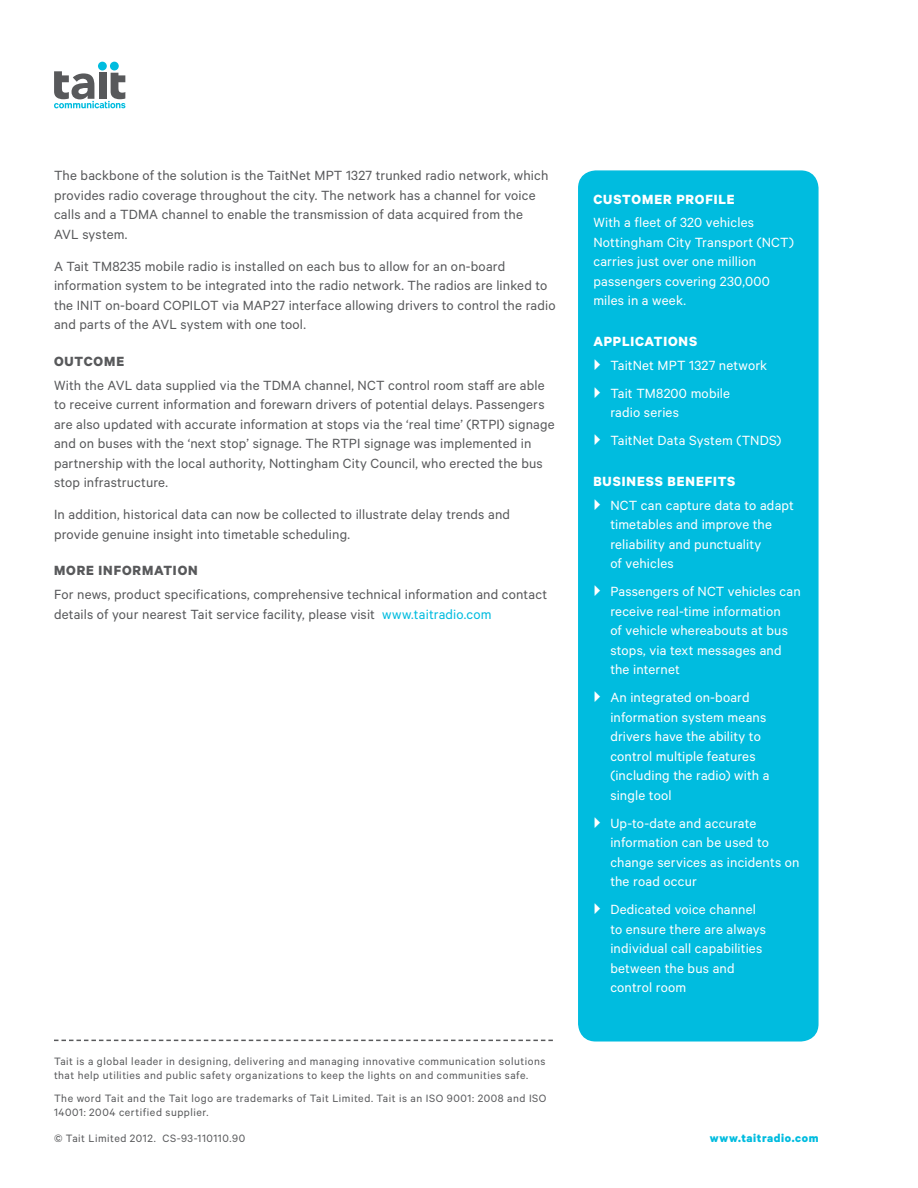
<style>
.page{position:relative;width:918px;height:1188px;background:#fff}
.page>*{position:absolute;margin:0;border:0;box-sizing:border-box;transform-origin:0 0}
.t1{font:15px/19.5px "Calibre";letter-spacing:.01em;color:#58595b}
.t2{font:15px/19.5px "Calibre";letter-spacing:.01em;color:#fff}
.t3{font:700 15px "Calibre";letter-spacing:.055em;color:#fff}
.t4{font:700 15px "Calibre";letter-spacing:.06em;color:#58595b}
.t5{font:700 12.75px "Calibre";letter-spacing:.045em;color:#00bcdf}
.t6{font:12px/14.2px "Calibre";letter-spacing:.045em;color:#58595b}
.s1{color:#00bcdf}
</style>
<div class="page">
<div style="left:110px;top:62px;width:9px;height:8px;background:#00bcdf;border-radius:50%"></div>
<div style="left:98px;top:62px;width:9px;height:8px;background:#00bcdf;border-radius:50%"></div>
<svg style="left:54px;top:71px;width:71px;height:37px"></svg>
<svg style="left:54px;top:1040px;width:499px;height:1px"></svg>
<div style="left:579px;top:171px;width:239px;height:870px;background:#00bcdf;border-radius:17px"></div>
<div style="left:578px;top:170px;width:241px;height:872px;border:2px solid #00bcdf;border-radius:17px"></div>
<p class="t1" style="left:54px;top:165px;width:496px">The backbone of the solution is the TaitNet MPT 1327 trunked radio network, which provides radio coverage throughout the city. The network has a channel for voice calls and a TDMA channel to enable the transmission of data acquired from the AVL system.</p>
<p class="t1" style="left:54px;top:256px;width:503px">A Tait TM8235 mobile radio is installed on each bus to allow for an on-board information system to be integrated into the radio network. The radios are linked to the INIT on-board COPILOT via MAP27 interface allowing drivers to control the radio and parts of the AVL system with one tool.</p>
<p class="t4" style="left:54px;top:352px;width:11px">OUTCOME</p>
<p class="t1" style="left:54px;top:375px;width:502px">With the AVL data supplied via the TDMA channel, NCT control room staff are able to receive current information and forewarn drivers of potential delays. Passengers are also updated with accurate information at stops via the ‘real time’ (RTPI) signage and on buses with the ‘next stop’ signage. The RTPI signage was implemented in partnership with the local authority, Nottingham City Council, who erected the bus stop infrastructure.</p>
<p class="t1" style="left:54px;top:504px;width:458px">In addition, historical data can now be collected to illustrate delay trends and provide genuine insight into timetable scheduling.</p>
<p class="t4" style="left:54px;top:562px;width:144px">MORE IN FORMATION</p>
<p class="t1" style="left:54px;top:584px;width:495px">For news, product specifications, comprehensive technical information and contact details of your nearest Tait service facility, please visit <span class="s1">www.taitradio.com</span></p>
<p class="t6" style="left:54px;top:1054px;width:493px">Tait is a global leader in designing, delivering and managing innovative communication solutions that help utilities and public safety organizations to keep the lights on and communities safe.</p>
<p class="t6" style="left:54px;top:1091px;width:494px">The word Tait and the Tait logo are trademarks of Tait Limited. Tait is an ISO 9001: 2008 and ISO<br>14001: 2004 certified supplier.</p>
<p class="t3" style="left:593px;top:190px;width:143px">CUSTOMER PROFILE</p>
<p class="t2" style="left:593px;top:212px;width:202px">With a fleet of 320 vehicles<br>Nottingham City Transport (NCT) carries just over one million passengers covering 230,000 miles in a week.</p>
<p class="t3" style="left:593px;top:332px;width:105px">APPLICATIONS</p>
<p class="t2" style="left:610px;top:351px;width:158px;line-height:28px">TaitNet MPT 1327 network<br>Tait TM8200 mobile</p>
<p class="t2" style="left:610px;top:398px;width:173px;line-height:28px">radio series<br>TaitNet Data System (TNDS)</p>
<p class="t3" style="left:593px;top:472px;width:54px">BUSINESS</p>
<p class="t3" style="left:667px;top:472px;width:60px">BENEFITS</p>
<p class="t2" style="left:610px;top:495px;width:185px">NCT can capture data to adapt timetables and improve the reliability and punctuality<br>of vehicles</p>
<p class="t2" style="left:610px;top:581px;width:192px">Passengers of NCT vehicles can receive real-time information<br>of vehicle whereabouts at bus stops, via text messages and the internet</p>
<p class="t2" style="left:610px;top:687px;width:161px">An integrated on-board information system means drivers have the ability to control multiple features (including the radio) with a single tool</p>
<p class="t2" style="left:610px;top:813px;width:191px">Up-to-date and accurate information can be used to change services as incidents on the road occur</p>
<p class="t2" style="left:610px;top:899px;width:157px">Dedicated voice channel to ensure there are always individual call capabilities between the bus and control room</p>
<p class="t6" style="left:54px;top:1131px;width:193px">© Tait Limited 2012. CS-93-110110.90</p>
<p class="t5" style="left:710px;top:1131px;width:110px">WWW.TAITRADIO.COM</p>
</div>
